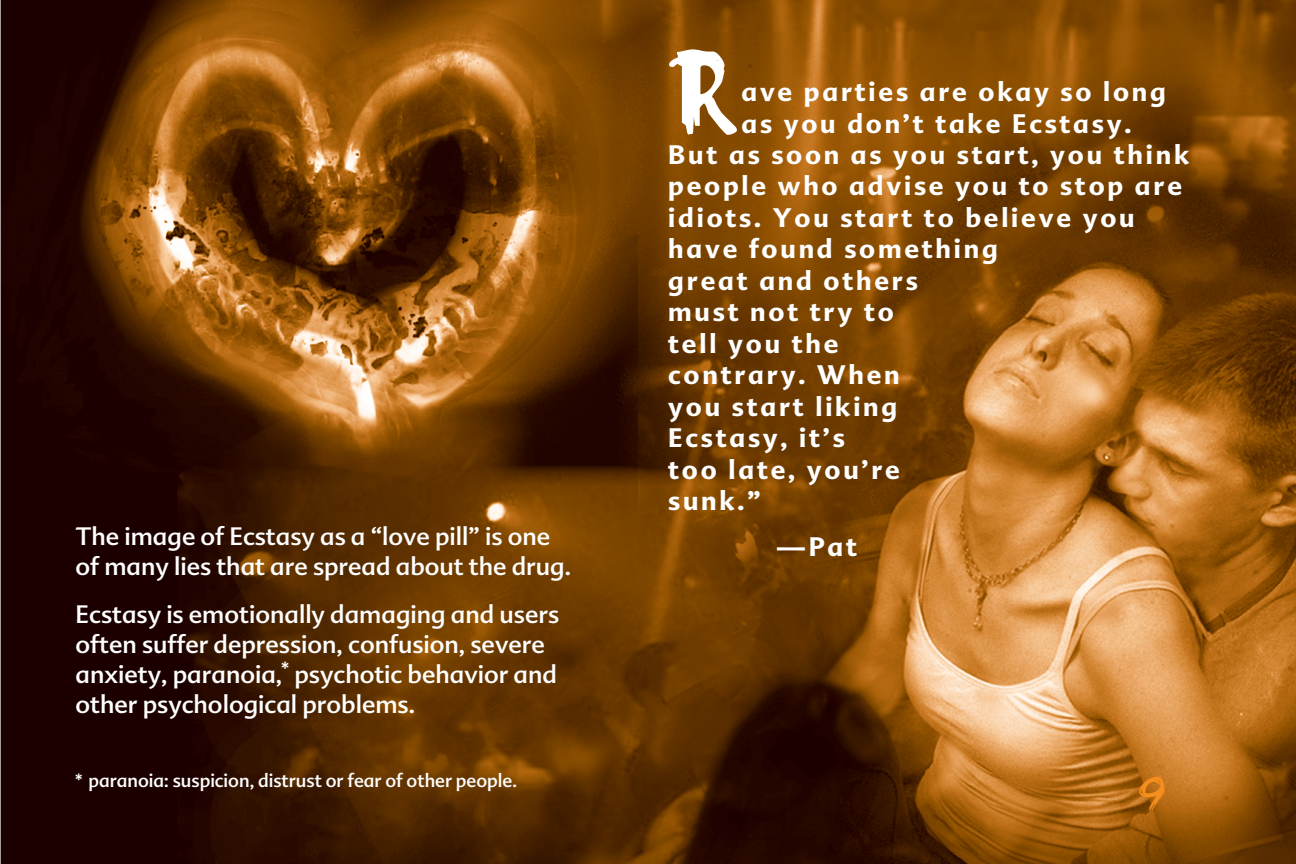
<style>
.page{position:relative;width:1296px;height:864px;background:#fff}
.page>*{position:absolute;margin:0;border:0;box-sizing:border-box;transform-origin:0 0}
.t1{font:89.7px "Serpico Accented";color:#fff}
.t2{font:36px "Serpico Accented";color:#f68e1e}
.t3{font:700 25.5px "Advert";letter-spacing:.11em;color:#fff}
.t4{font:24px/30px "Advert";color:#fff}
.t5{font:18px "Advert";color:#fff}
</style>
<div class="page">
<img style="left:0;top:0;width:1296px;height:864px">
<p class="t4" style="left:76px;top:522px;width:497px">The image of Ecstasy as a “love pill” is one of many lies that are spread about the drug.</p>
<p class="t4" style="left:76px;top:599px;width:485px">Ecstasy is emotionally damaging and users often suffer depression, confusion, severe anxiety, paranoia,<sup>*</sup> psychotic behavior and other psychological problems.</p>
<p class="t5" style="left:75px;top:769px;width:444px">* paranoia: suspicion, distrust or fear of other people.</p>
<h1 class="t1" style="left:668px;top:49px;width:71px">R</h1>
<p class="t3" style="left:741px;top:76px;width:426px">ave parties are okay so long</p>
<p class="t3" style="left:741px;top:107px;width:391px">as you don’t take Ecstasy.</p>
<p class="t3" style="left:668px;top:139px;width:523px">But as soon as you start, you think</p>
<p class="t3" style="left:668px;top:170px;width:515px">people who advise you to stop are</p>
<p class="t3" style="left:668px;top:202px;width:468px">idiots. You start to believe you</p>
<p class="t3" style="left:668px;top:233px;width:331px">have found something</p>
<p class="t3" style="left:668px;top:265px;width:251px">great and others</p>
<p class="t3" style="left:668px;top:296px;width:227px">must not try to</p>
<p class="t3" style="left:668px;top:328px;width:172px">tell you the</p>
<p class="t3" style="left:668px;top:359px;width:233px">contrary. When</p>
<p class="t3" style="left:668px;top:391px;width:231px">you start liking</p>
<p class="t3" style="left:668px;top:422px;width:178px">Ecstasy, it’s</p>
<p class="t3" style="left:668px;top:454px;width:233px">too late, you’re</p>
<p class="t3" style="left:668px;top:485px;width:94px">sunk.”</p>
<p class="t3" style="left:776px;top:530px;width:82px">—Pat</p>
<h2 class="t2" style="left:1139px;top:775px;width:27px">9</h2>
</div>
